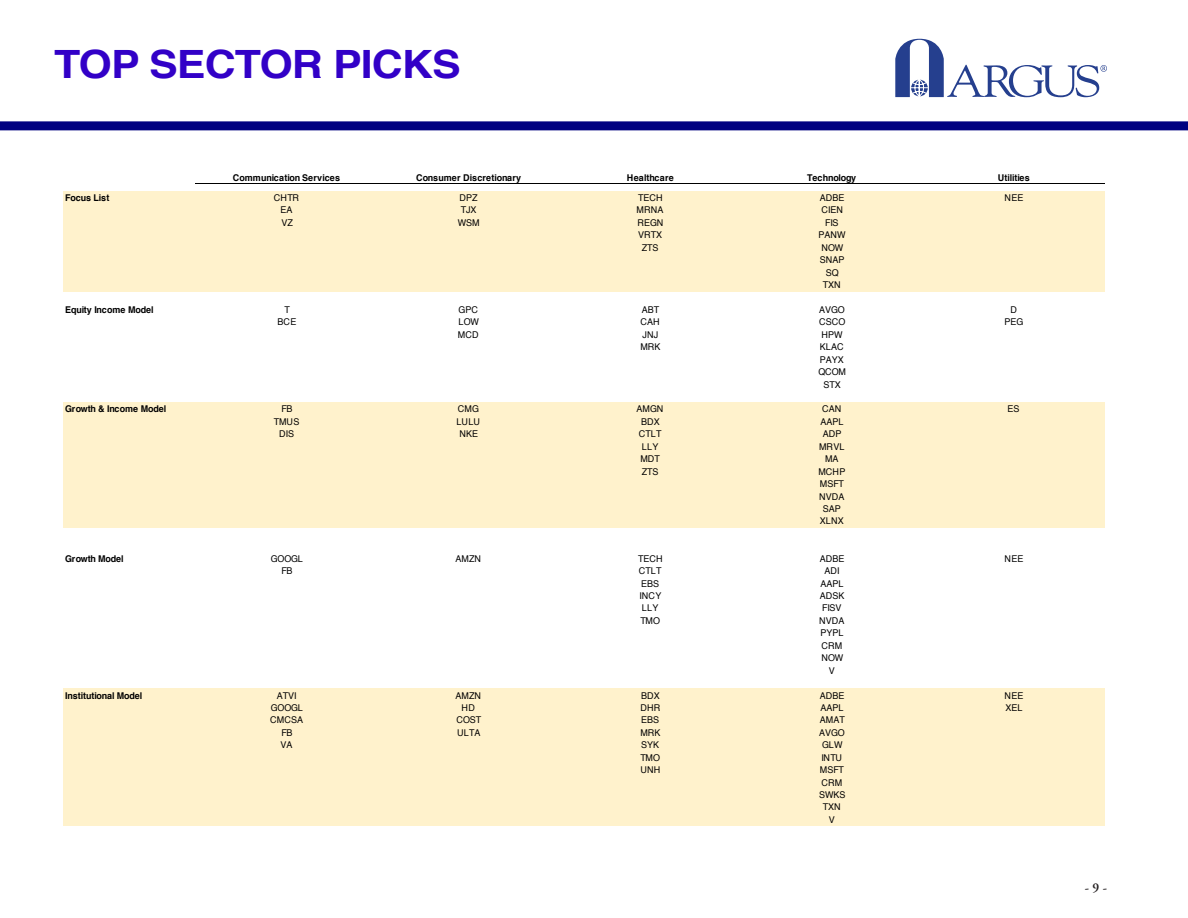
<style>
.page{position:relative;width:1188px;height:918px;background:#fff}
.page>*{position:absolute;margin:0;border:0;box-sizing:border-box;transform-origin:0 0}
.ConCall_Page_Head{font:700 39px "Helvetica";letter-spacing:-.02em;color:#3200c7;scale:1.1 1}
.t1{font:600 13.5px "Adobe Garamond Pro";color:#231f20}
.t2{font:9.3px/12.5px "Helvetica";color:#000;text-align:center;scale:.96 1}
.t3{font:700 9.3px "Helvetica";letter-spacing:-.015em;color:#000;scale:.96 1}
.t4{font:700 9.3px "Helvetica";letter-spacing:.025em;color:#000;scale:.96 1}
</style>
<div class="page">
<div style="left:0;top:121px;width:1188px;height:9px;background:#000080"></div>
<svg style="left:895px;top:39px;width:212px;height:58px"></svg>
<div style="left:64px;top:191px;width:1041px;height:100px;background:#fff2cc"></div>
<div style="left:64px;top:402px;width:1041px;height:126px;background:#fff2cc"></div>
<div style="left:64px;top:688px;width:1041px;height:138px;background:#fff2cc"></div>
<hr style="left:195px;top:183px;width:910px;height:1px;background:#000">
<p class="ConCall_Page_Head" style="left:54px;top:33px;width:371px">TOP SECTOR PICKS</p>
<p class="t4" style="left:233px;top:170px;width:113px">Communication Services</p>
<p class="t4" style="left:416px;top:170px;width:111px">Consumer Discretionary</p>
<p class="t4" style="left:627px;top:170px;width:50px">Healthcare</p>
<p class="t3" style="left:807px;top:170px;width:53px">Technology</p>
<p class="t3" style="left:998px;top:170px;width:35px">Utilities</p>
<p class="t3" style="left:65px;top:190px;width:47px">Focus List</p>
<p class="t2" style="left:274px;top:192px;width:28px">CHTR</p>
<p class="t2" style="left:459px;top:192px;width:20px">DPZ</p>
<p class="t2" style="left:638px;top:192px;width:27px">TECH</p>
<p class="t2" style="left:820px;top:192px;width:27px">ADBE</p>
<p class="t2" style="left:1005px;top:192px;width:21px">NEE</p>
<p class="t2" style="left:281px;top:204px;width:14px">EA</p>
<p class="t2" style="left:461px;top:204px;width:18px">TJX</p>
<p class="t2" style="left:637px;top:204px;width:30px">MRNA</p>
<p class="t2" style="left:821px;top:204px;width:24px">CIEN</p>
<p class="t2" style="left:281px;top:217px;width:13px">VZ</p>
<p class="t2" style="left:458px;top:217px;width:24px">WSM</p>
<p class="t2" style="left:637px;top:217px;width:29px">REGN</p>
<p class="t2" style="left:825px;top:217px;width:16px">FIS</p>
<p class="t2" style="left:638px;top:229px;width:26px">VRTX</p>
<p class="t2" style="left:818px;top:229px;width:30px">PANW</p>
<p class="t2" style="left:642px;top:242px;width:19px">ZTS</p>
<p class="t2" style="left:820px;top:242px;width:27px">NOW<br>SNAP<br>SQ<br>TXN</p>
<p class="t3" style="left:65px;top:302px;width:94px">Equity Income Model</p>
<p class="t2" style="left:284px;top:304px;width:7px">T</p>
<p class="t2" style="left:459px;top:304px;width:21px">GPC</p>
<p class="t2" style="left:642px;top:304px;width:20px">ABT</p>
<p class="t2" style="left:819px;top:304px;width:28px">AVGO</p>
<p class="t2" style="left:1011px;top:304px;width:8px">D</p>
<p class="t2" style="left:278px;top:316px;width:21px">BCE</p>
<p class="t2" style="left:459px;top:316px;width:23px">LOW</p>
<p class="t2" style="left:640px;top:316px;width:21px">CAH</p>
<p class="t2" style="left:819px;top:316px;width:29px">CSCO</p>
<p class="t2" style="left:1005px;top:316px;width:21px">PEG</p>
<p class="t2" style="left:458px;top:329px;width:23px">MCD</p>
<p class="t2" style="left:643px;top:329px;width:18px">JNJ</p>
<p class="t2" style="left:821px;top:329px;width:24px">HPW</p>
<p class="t2" style="left:640px;top:341px;width:23px">MRK</p>
<p class="t2" style="left:818px;top:341px;width:30px">KLAC<br>PAYX<br>QCOM<br>STX</p>
<p class="t3" style="left:65px;top:402px;width:107px">Growth &amp; Income Model</p>
<p class="t2" style="left:281px;top:403px;width:13px">FB</p>
<p class="t2" style="left:458px;top:403px;width:24px">CMG</p>
<p class="t2" style="left:637px;top:403px;width:29px">AMGN</p>
<p class="t2" style="left:822px;top:403px;width:21px">CAN</p>
<p class="t2" style="left:1008px;top:403px;width:14px">ES</p>
<p class="t2" style="left:274px;top:416px;width:28px">TMUS</p>
<p class="t2" style="left:456px;top:416px;width:26px">LULU</p>
<p class="t2" style="left:641px;top:416px;width:21px">BDX</p>
<p class="t2" style="left:821px;top:416px;width:25px">AAPL</p>
<p class="t2" style="left:279px;top:428px;width:17px">DIS</p>
<p class="t2" style="left:459px;top:428px;width:21px">NKE</p>
<p class="t2" style="left:639px;top:428px;width:25px">CTLT</p>
<p class="t2" style="left:823px;top:428px;width:21px">ADP</p>
<p class="t2" style="left:642px;top:441px;width:19px">LLY</p>
<p class="t2" style="left:819px;top:441px;width:28px">MRVL</p>
<p class="t2" style="left:640px;top:453px;width:22px">MDT</p>
<p class="t2" style="left:825px;top:453px;width:16px">MA</p>
<p class="t2" style="left:642px;top:465px;width:19px">ZTS</p>
<p class="t2" style="left:818px;top:465px;width:30px">MCHP<br>MSFT<br>NVDA<br>SAP<br>XLNX</p>
<p class="t3" style="left:65px;top:551px;width:63px">Growth Model</p>
<p class="t2" style="left:271px;top:553px;width:35px">GOOGL</p>
<p class="t2" style="left:456px;top:553px;width:28px">AMZN</p>
<p class="t2" style="left:638px;top:553px;width:27px">TECH</p>
<p class="t2" style="left:820px;top:553px;width:27px">ADBE</p>
<p class="t2" style="left:1005px;top:553px;width:21px">NEE</p>
<p class="t2" style="left:281px;top:565px;width:13px">FB</p>
<p class="t2" style="left:639px;top:565px;width:25px">CTLT</p>
<p class="t2" style="left:824px;top:565px;width:17px">ADI</p>
<p class="t2" style="left:641px;top:577px;width:20px">EBS</p>
<p class="t2" style="left:821px;top:577px;width:25px">AAPL</p>
<p class="t2" style="left:640px;top:590px;width:24px">INCY</p>
<p class="t2" style="left:820px;top:590px;width:27px">ADSK</p>
<p class="t2" style="left:642px;top:602px;width:19px">LLY</p>
<p class="t2" style="left:822px;top:602px;width:22px">FISV</p>
<p class="t2" style="left:640px;top:615px;width:22px">TMO</p>
<p class="t2" style="left:819px;top:615px;width:28px">NVDA<br>PYPL<br>CRM<br>NOW<br>V</p>
<p class="t3" style="left:65px;top:688px;width:82px">Institutional Model</p>
<p class="t2" style="left:277px;top:689px;width:22px">ATVI</p>
<p class="t2" style="left:456px;top:689px;width:28px">AMZN</p>
<p class="t2" style="left:641px;top:689px;width:21px">BDX</p>
<p class="t2" style="left:820px;top:689px;width:27px">ADBE</p>
<p class="t2" style="left:1005px;top:689px;width:21px">NEE</p>
<p class="t2" style="left:271px;top:702px;width:35px">GOOGL</p>
<p class="t2" style="left:462px;top:702px;width:15px">HD</p>
<p class="t2" style="left:640px;top:702px;width:22px">DHR</p>
<p class="t2" style="left:821px;top:702px;width:25px">AAPL</p>
<p class="t2" style="left:1005px;top:702px;width:19px">XEL</p>
<p class="t2" style="left:270px;top:714px;width:36px">CMCSA</p>
<p class="t2" style="left:456px;top:714px;width:27px">COST</p>
<p class="t2" style="left:641px;top:714px;width:20px">EBS</p>
<p class="t2" style="left:820px;top:714px;width:27px">AMAT</p>
<p class="t2" style="left:281px;top:727px;width:13px">FB</p>
<p class="t2" style="left:457px;top:727px;width:26px">ULTA</p>
<p class="t2" style="left:640px;top:727px;width:23px">MRK</p>
<p class="t2" style="left:819px;top:727px;width:28px">AVGO</p>
<p class="t2" style="left:281px;top:739px;width:14px">VA</p>
<p class="t2" style="left:641px;top:739px;width:20px">SYK</p>
<p class="t2" style="left:822px;top:739px;width:23px">GLW</p>
<p class="t2" style="left:640px;top:752px;width:22px">TMO</p>
<p class="t2" style="left:821px;top:752px;width:23px">INTU</p>
<p class="t2" style="left:640px;top:764px;width:22px">UNH</p>
<p class="t2" style="left:819px;top:764px;width:29px">MSFT<br>CRM<br>SWKS<br>TXN<br>V</p>
<h2 class="t1" style="left:1085px;top:880px;width:24px">- 9 -</h2>
</div>
